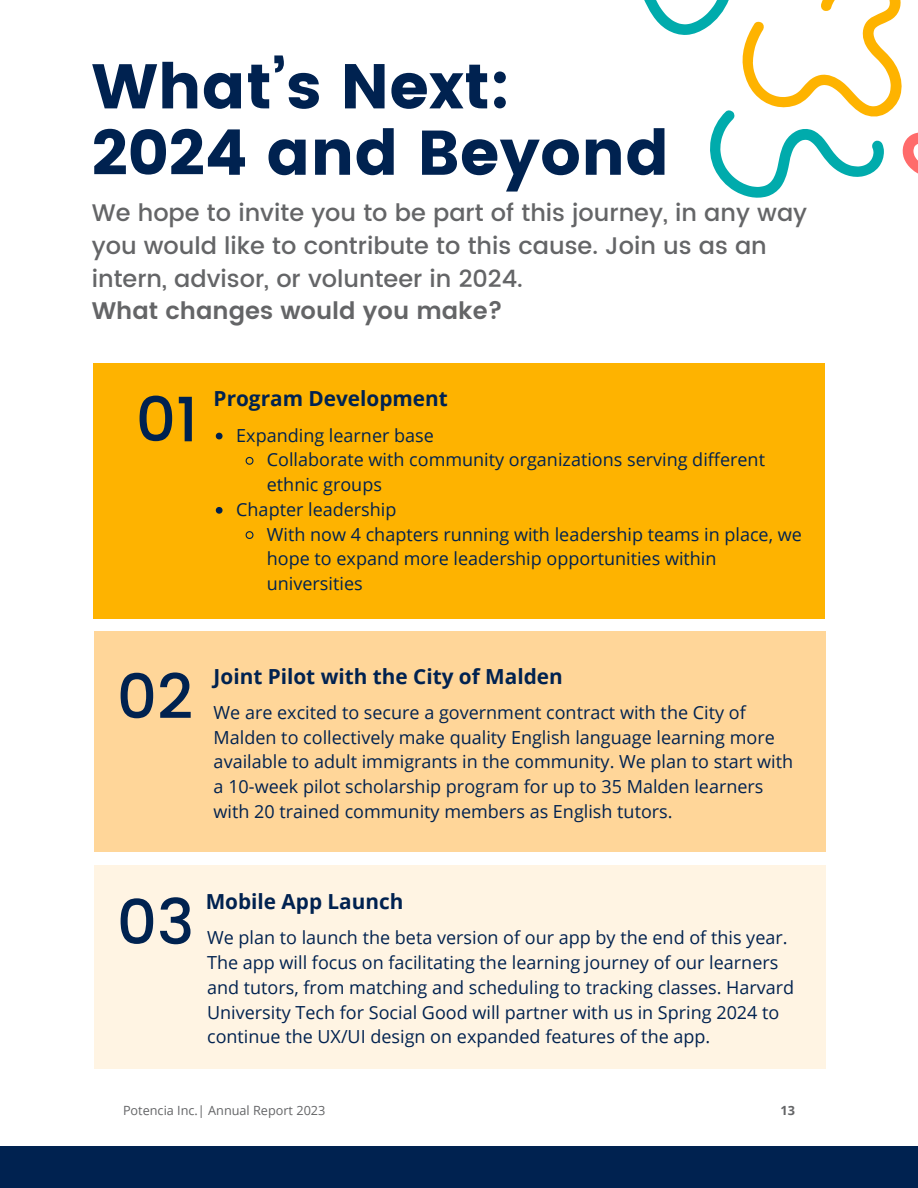
<style>
.page{position:relative;width:918px;height:1188px;background:#fff}
.page>*{position:absolute;margin:0;border:0;box-sizing:border-box;transform-origin:0 0}
.t1{font:63px/66.3px "Poppins";color:#002250}
.t2{font:500 62.7px "Poppins";color:#002250}
.t3{font:500 24px/32.7px "Poppins";color:#646567}
.t4{font:600 24px "Poppins";color:#646567}
.t5{font:700 20.7px "Open Sans";color:#002250}
.t6{font:18px/24.8px "Open Sans";color:#002250}
.t7{font:12.75px "Open Sans";color:#646567}
.t8{font:700 12.75px "Open Sans";color:#646567}
</style>
<div class="page">
<div style="left:93px;top:363px;width:731px;height:256px;background:#feb300"></div>
<svg style="left:216px;top:433px;width:7px;height:6px"></svg>
<svg style="left:245px;top:456px;width:9px;height:9px"></svg>
<svg style="left:216px;top:507px;width:7px;height:7px"></svg>
<svg style="left:245px;top:531px;width:9px;height:8px"></svg>
<div style="left:95px;top:632px;width:731px;height:220px;background:#ffd699"></div>
<div style="left:95px;top:865px;width:731px;height:203px;background:#fff4e3"></div>
<div style="left:0;top:1146px;width:918px;height:42px;background:#002250"></div>
<svg style="left:644px;top:0;width:96px;height:194px"></svg>
<svg style="left:740px;top:0;width:178px;height:198px"></svg>
<h1 class="t1" style="left:92px;top:54px;width:579px">What’s Next:<br>2024 and Beyond</h1>
<h3 class="t3" style="left:92px;top:197px;width:717px">We hope to invite you to be part of this journey, in any way you would like to contribute to this cause. Join us as an intern, advisor, or volunteer in 2024.</h3>
<h3 class="t4" style="left:92px;top:297px;width:413px">What changes would you make?</h3>
<h2 class="t2" style="left:136px;top:383px;width:64px">01</h2>
<p class="t5" style="left:214px;top:384px;width:236px">Program Development</p>
<p class="t6" style="left:236px;top:422px;width:199px">Expanding learner base</p>
<p class="t6" style="left:267px;top:447px;width:500px">Collaborate with community organizations serving different</p>
<p class="t6" style="left:267px;top:472px;width:117px">ethnic groups</p>
<p class="t6" style="left:236px;top:497px;width:162px">Chapter leadership</p>
<p class="t6" style="left:267px;top:521px;width:537px">With now 4 chapters running with leadership teams in place, we</p>
<p class="t6" style="left:267px;top:546px;width:451px">hope to expand more leadership opportunities within</p>
<p class="t6" style="left:267px;top:571px;width:97px">universities</p>
<h2 class="t2" style="left:117px;top:660px;width:78px">02</h2>
<p class="t5" style="left:214px;top:662px;width:351px">Joint Pilot with the City of Malden</p>
<p class="t6" style="left:214px;top:700px;width:581px">We are excited to secure a government contract with the City of Malden to collectively make quality English language learning more available to adult immigrants in the community. We plan to start with a 10-week pilot scholarship program for up to 35 Malden learners with 20 trained community members as English tutors.</p>
<h2 class="t2" style="left:117px;top:886px;width:79px">03</h2>
<p class="t5" style="left:206px;top:887px;width:199px">Mobile App Launch</p>
<p class="t6" style="left:207px;top:925px;width:589px">We plan to launch the beta version of our app by the end of this year.<br>The app will focus on facilitating the learning journey of our learners and tutors, from matching and scheduling to tracking classes. Harvard University Tech for Social Good will partner with us in Spring 2024 to continue the UX/UI design on expanded features of the app.</p>
<p class="t7" style="left:123px;top:1101px;width:204px">Potencia Inc.| Annual Report 2023</p>
<p class="t8" style="left:780px;top:1102px;width:16px">13</p>
</div>
